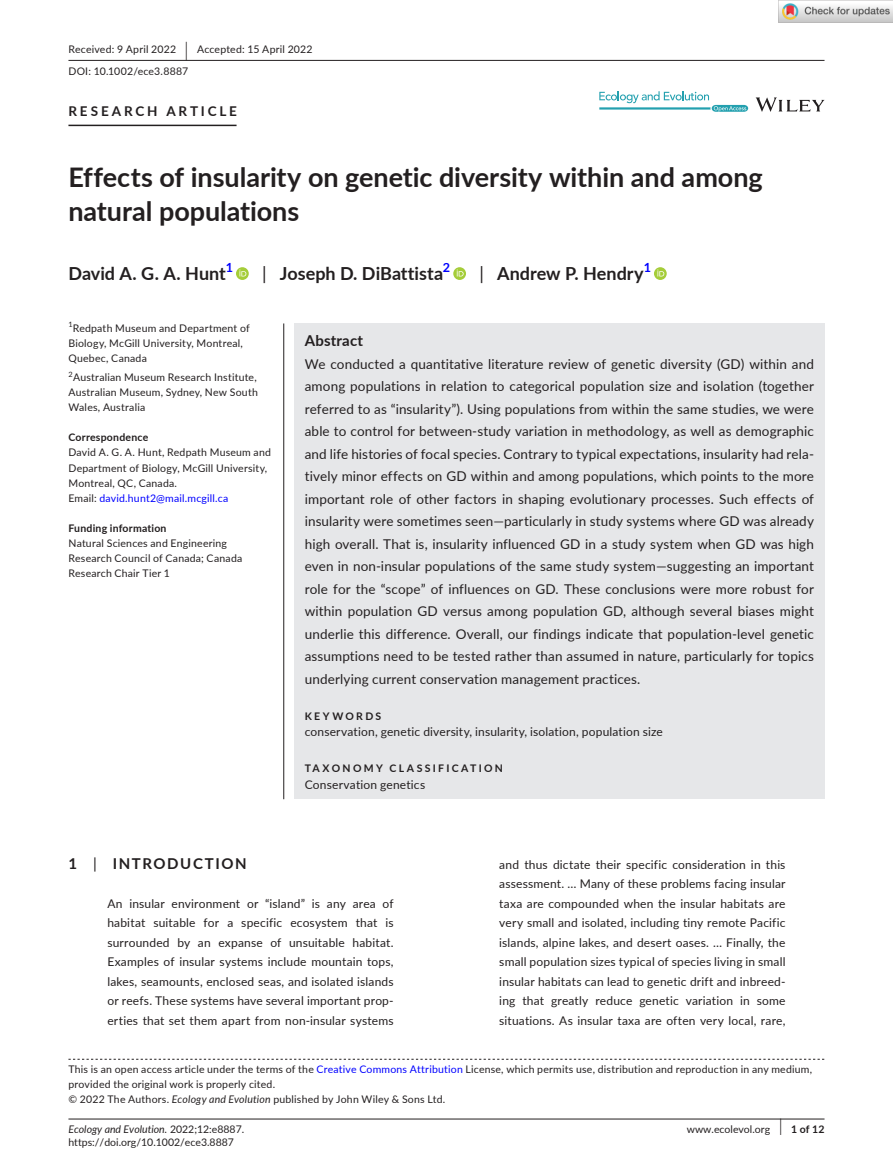
<style>
.page{position:relative;width:893px;height:1174px;background:#fff}
.page>*{position:absolute;margin:0;border:0;box-sizing:border-box;transform-origin:0 0}
.t1{font:700 27px/34.5px "Lato";letter-spacing:-.005em;color:#231f20}
.t2{font:700 18px "Lato";color:#231f20}
.t3{font:700 15px "Lato";letter-spacing:.1em;color:#231f20}
.t4{font:700 15px "Lato";letter-spacing:.015em;color:#231f20}
.t5{font:13.5px/22.5px "Lato";letter-spacing:.01em;color:#231f20;text-align:justify}
.t6{font:700 13.5px "Lato";letter-spacing:.21em;color:#231f20}
.t7{font:700 12.6px "Lato";color:#00f}
.t8{font:12px/19.5px "Lato";letter-spacing:.015em;color:#231f20;text-align:justify}
.t9{font:10.5px/15px "Lato";letter-spacing:.02em;color:#231f20}
.t10{font:10.5px "Lato";color:#231f20}
.t11{font:700 10.5px "Lato";letter-spacing:.02em;color:#231f20}
.t12{font:italic 10.5px "Lato";color:#231f20}
.t13{font:700 10.5px "Lato";letter-spacing:.22em;color:#231f20}
.t14{font:7.35px "Lato";color:#231f20}
.s1{font-size:19.65px}
.s2{font-weight:400}
.s3{color:#00f}
.s4{font-style:italic}
.s5{font-style:normal}
.s6{font-weight:400;font-size:17.4px}
</style>
<div class="page">
<hr style="left:68px;top:1118px;width:756px;height:1px;background:#231f20">
<svg style="left:756px;top:97px;width:68px;height:15px"></svg>
<svg style="left:599px;top:91px;width:149px;height:21px"></svg>
<hr style="left:68px;top:60px;width:756px;height:1px;background:#231f20">
<hr style="left:68px;top:125px;width:169px;height:1px;background:#231f20">
<svg style="left:236px;top:267px;width:13px;height:13px"></svg>
<svg style="left:239px;top:269px;width:7px;height:7px"></svg>
<svg style="left:453px;top:267px;width:13px;height:13px"></svg>
<svg style="left:457px;top:269px;width:7px;height:7px"></svg>
<svg style="left:654px;top:267px;width:13px;height:13px"></svg>
<svg style="left:657px;top:269px;width:7px;height:7px"></svg>
<svg style="left:68px;top:1058px;width:756px;height:1px"></svg>
<div style="left:294px;top:323px;width:530px;height:476px;background:#e6e7e9"></div>
<hr style="left:283px;top:323px;width:1px;height:476px;background:#231f20">
<img style="left:779px;top:0;width:114px;height:23px">
<p class="t9" style="left:68px;top:38px;width:246px;line-height:21.8px">Received: 9 April 2022 <span class="s1">|</span> Accepted: 15 April 2022<br>DOI: 10.1002/ece3.8887</p>
<p class="t6" style="left:68px;top:101px;width:170px">RESEARCH ARTICLE</p>
<h1 class="t1" style="left:68px;top:159px;width:696px">Effects of insularity on genetic diversity within and among natural populations</h1>
<h2 class="t2" style="left:68px;top:260px;width:159px">David A. G. A. Hunt</h2>
<p class="t7" style="left:226px;top:258px;width:9px">1</p>
<h2 class="t2" style="left:262px;top:260px;width:182px"><span class="s2">|</span> Joseph D. DiBattista</h2>
<p class="t7" style="left:443px;top:258px;width:9px">2</p>
<h2 class="t2" style="left:479px;top:260px;width:166px"><span class="s2">|</span> Andrew P. Hendry</h2>
<p class="t7" style="left:644px;top:258px;width:9px">1</p>
<p class="t14" style="left:68px;top:319px;width:6px">1</p>
<p class="t9" style="left:68px;top:320px;width:183px;text-indent:4px">Redpath Museum and Department of<br>Biology, McGill University, Montreal,<br>Quebec, Canada</p>
<p class="t14" style="left:68px;top:369px;width:6px">2</p>
<p class="t9" style="left:68px;top:370px;width:191px;text-align:justify;text-indent:5px">Australian Museum Research Institute, Australian Museum, Sydney, New South Wales, Australia</p>
<p class="t11" style="left:68px;top:430px;width:81px">Correspondence</p>
<p class="t9" style="left:68px;top:445px;width:204px">David A. G. A. Hunt, Redpath Museum and Department of Biology, McGill University, Montreal, QC, Canada.<br>Email: <span class="s3">david.hunt2@mail.mcgill.ca</span></p>
<p class="t11" style="left:68px;top:520px;width:100px">Funding information</p>
<p class="t9" style="left:68px;top:535px;width:175px">Natural Sciences and Engineering<br>Research Council of Canada; Canada<br>Research Chair Tier 1</p>
<p class="t4" style="left:305px;top:329px;width:60px">Abstract</p>
<p class="t5" style="left:305px;top:352px;width:511px">We conducted a quantitative literature review of genetic diversity (GD) within and among populations in relation to categorical population size and isolation (together referred to as “insularity”). Using populations from within the same studies, we were able to control for between-study variation in methodology, as well as demographic and life histories of focal species. Contrary to typical expectations, insularity had rela&shy;tively minor effects on GD within and among populations, which points to the more important role of other factors in shaping evolutionary processes. Such effects of insularity were sometimes seen—particularly in study systems where GD was already high overall. That is, insularity influenced GD in a study system when GD was high even in non-insular populations of the same study system—suggesting an important role for the “scope” of influences on GD. These conclusions were more robust for within population GD versus among population GD, although several biases might underlie this difference. Overall, our findings indicate that population-level genetic assumptions need to be tested rather than assumed in nature, particularly for topics underlying current conservation management practices.</p>
<p class="t13" style="left:305px;top:708px;width:78px">KEYWORDS</p>
<p class="t8" style="left:305px;top:721px;width:359px">conservation, genetic diversity, insularity, isolation, population size</p>
<p class="t13" style="left:305px;top:760px;width:200px">TAXONOMY CLASSIFICATION</p>
<p class="t8" style="left:305px;top:774px;width:122px">Conservation genetics</p>
<p class="t3" style="left:68px;top:852px;width:180px">1 <span class="s2">|</span> INTRODUCTION</p>
<p class="t8" style="left:107px;top:893px;width:288px">An insular environment or “island” is any area of habitat suitable for a specific ecosystem that is surrounded by an expanse of unsuitable habitat.<br>Examples of insular systems include mountain tops, lakes, seamounts, enclosed seas, and isolated islands or reefs. These systems have several important prop&shy;erties that set them apart from non-insular systems</p>
<p class="t8" style="left:499px;top:854px;width:288px">and thus dictate their specific consideration in this assessment. … Many of these problems facing insular taxa are compounded when the insular habitats are very small and isolated, including tiny remote Pacific islands, alpine lakes, and desert oases. … Finally, the small population sizes typical of species living in small insular habitats can lead to genetic drift and inbreed&shy;ing that greatly reduce genetic variation in some situations. As insular taxa are often very local, rare,</p>
<p class="t9" style="left:68px;top:1061px;width:745px">This is an open access article under the terms of the <span class="s3">Creative Commons Attribution</span> License, which permits use, distribution and reproduction in any medium, provided the original work is properly cited.<br>© 2022 The Authors. <span class="s4">Ecology and Evolution</span> published by John Wiley &amp; Sons Ltd.</p>
<p class="t12" style="left:68px;top:1121px;width:177px">Ecology and Evolution. <span class="s5">2022;12:e8887.</span></p>
<p class="t11" style="left:779px;top:1121px;width:46px"><span class="s6">|</span> 1 of 12</p>
<p class="t10" style="left:68px;top:1135px;width:167px">https://doi.org/10.1002/ece3.8887</p>
<p class="t10" style="left:687px;top:1121px;width:85px">www.ecolevol.org</p>
</div>
